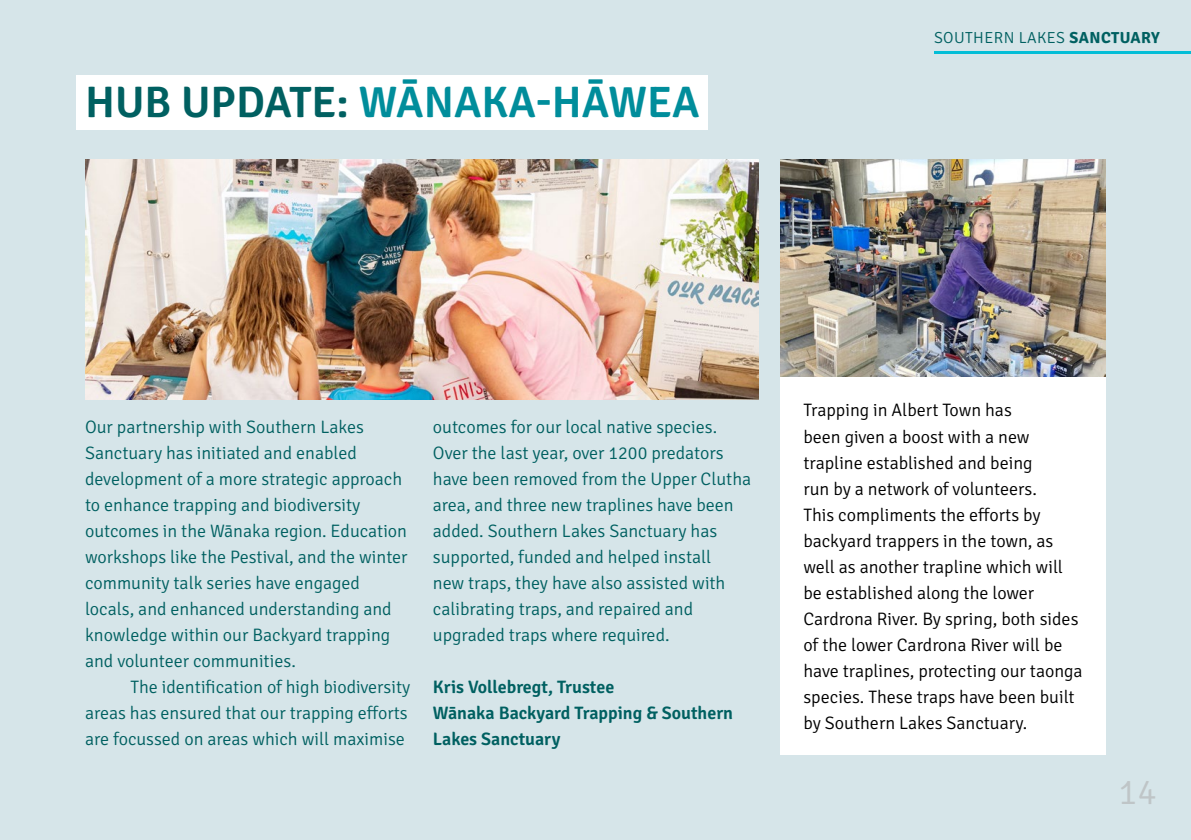
<style>
.page{position:relative;width:1191px;height:840px;background:#fff}
.page>*{position:absolute;margin:0;border:0;box-sizing:border-box;transform-origin:0 0}
.t1{font:600 44px "Signika";color:#008d9b}
.t2{font:300 36px "Signika";color:#bfc5c7}
.t3{font:300 18px/26px "Signika";color:#006061}
.t4{font:300 18px/26px "Signika";color:#000}
.t5{font:600 18px/26px "Signika";color:#006061}
.t6{font:300 16px "Signika";letter-spacing:.025em;color:#006061}
.s1{color:#006061}
.s2{font-weight:700}
</style>
<div class="page">
<div style="left:0;top:0;width:1191px;height:839px;background:#d6e5e9"></div>
<div style="left:77px;top:75px;width:631px;height:55px;background:#fff"></div>
<div style="left:780px;top:376px;width:326px;height:378px;background:#fff"></div>
<img style="left:780px;top:159px;width:326px;height:217px">
<img style="left:85px;top:159px;width:673px;height:240px">
<hr style="left:934px;top:51px;width:257px;height:3px;background:#03bed7">
<h1 class="t1" style="left:85px;top:70px;width:616px"><span class="s1">HUB UPDATE:</span> WĀNAKA-HĀWEA</h1>
<p class="t6" style="left:934px;top:27px;width:227px">SOUTHERN LAKES <span class="s2">SANCTUARY</span></p>
<p class="t3" style="left:85px;top:412px;width:324px">Our partnership with Southern Lakes Sanctuary has initiated and enabled development of a more strategic approach to enhance trapping and biodiversity outcomes in the Wānaka region. Education workshops like the Pestival, and the winter community talk series have engaged locals, and enhanced understanding and knowledge within our Backyard trapping and volunteer communities.</p>
<p class="t3" style="left:85px;top:672px;width:327px;text-indent:45px">The identification of high biodiversity areas has ensured that our trapping efforts are focussed on areas which will maximise</p>
<p class="t3" style="left:433px;top:412px;width:320px">outcomes for our local native species.<br>Over the last year, over 1200 predators have been removed from the Upper Clutha area, and three new traplines have been added. Southern Lakes Sanctuary has supported, funded and helped install<br>new traps, they have also assisted with calibrating traps, and repaired and upgraded traps where required.</p>
<p class="t5" style="left:433px;top:672px;width:302px">Kris Vollebregt, Trustee<br>Wānaka Backyard Trapping &amp; Southern<br>Lakes Sanctuary</p>
<p class="t4" style="left:803px;top:396px;width:281px">Trapping in Albert Town has<br>been given a boost with a new trapline established and being<br>run by a network of volunteers.<br>This compliments the efforts by backyard trappers in the town, as well as another trapline which will be established along the lower<br>Cardrona River. By spring, both sides of the lower Cardrona River will be have traplines, protecting our taonga species. These traps have been built by Southern Lakes Sanctuary.</p>
<h2 class="t2" style="left:1118px;top:765px;width:40px">14</h2>
</div>
